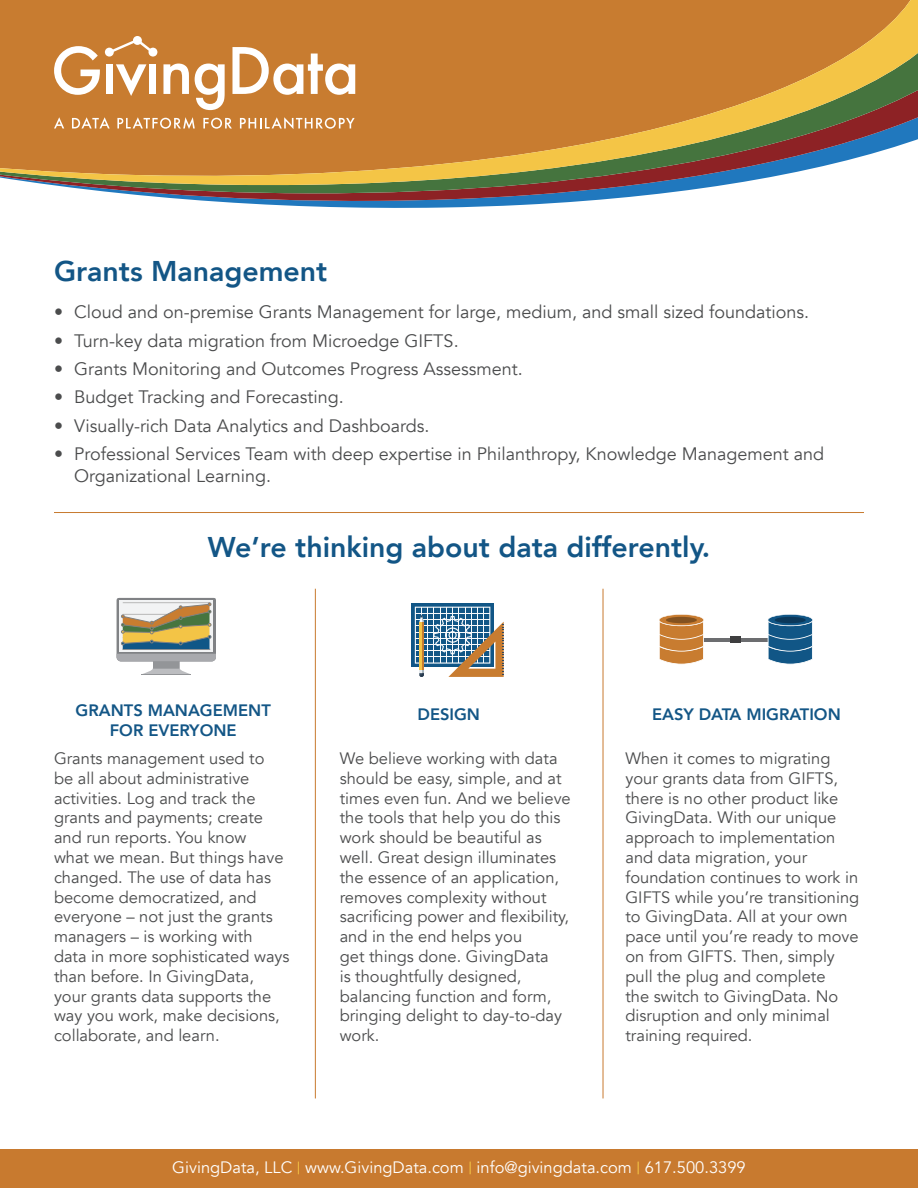
<style>
.page{position:relative;width:918px;height:1188px;background:#fff}
.page>*{position:absolute;margin:0;border:0;box-sizing:border-box;transform-origin:0 0}
.t1{font:800 28.5px "Avenir";color:#135686}
.t2{font:18px/21.6px "Avenir";color:#4b4c4d}
.t3{font:16.5px/19.8px "Avenir";color:#4b4c4d}
.t4{font:16.5px "Avenir";color:#fff}
.t5{font:800 16.5px/19.8px "Avenir";color:#135686;text-align:center}
.s1{color:#f5c646}
</style>
<div class="page">
<svg style="left:224px;top:202px;width:346px;height:6px;fill:#2078be"></svg>
<svg style="left:129px;top:194px;width:527px;height:8px;background:#726b8a"></svg>
<svg style="left:60px;top:186px;width:657px;height:8px;background:#6a6863"></svg>
<svg style="left:0;top:0;width:918px;height:186px;background:#be833d"></svg>
<svg style="left:54px;top:117px;width:10px;height:11px"></svg>
<svg style="left:72px;top:117px;width:38px;height:11px"></svg>
<svg style="left:117px;top:117px;width:78px;height:12px"></svg>
<svg style="left:203px;top:118px;width:29px;height:11px"></svg>
<svg style="left:240px;top:117px;width:115px;height:12px"></svg>
<svg style="left:163px;top:64px;width:26px;height:30px"></svg>
<svg style="left:195px;top:64px;width:30px;height:46px"></svg>
<svg style="left:232px;top:47px;width:123px;height:48px"></svg>
<svg style="left:54px;top:36px;width:103px;height:60px"></svg>
<hr style="left:315px;top:589px;width:1px;height:509px;background:#c87a2f">
<hr style="left:603px;top:589px;width:1px;height:509px;background:#c87a2f">
<hr style="left:142px;top:674px;width:49px;height:1px;background:#939598">
<svg style="left:117px;top:598px;width:99px;height:76px"></svg>
<div style="left:411px;top:603px;width:83px;height:64px;background:linear-gradient(to right,#115686,#115686)"></div>
<svg style="left:415px;top:607px;width:89px;height:70px"></svg>
<hr style="left:701px;top:638px;width:70px;height:4px;background:#6c6d70">
<div style="left:730px;top:637px;width:11px;height:6px;background:#3e3e3f"></div>
<svg style="left:659px;top:614px;width:45px;height:51px;background:#d29457"></svg>
<div style="left:666px;top:617px;width:31px;height:6px;background:#835220;border-radius:50%"></div>
<svg style="left:768px;top:614px;width:45px;height:51px;background:#3d759c"></svg>
<div style="left:775px;top:617px;width:31px;height:6px;background:#0b385a;border-radius:50%"></div>
<hr style="left:54px;top:512px;width:810px;height:1px;background:#c87a2f">
<div style="left:0;top:1150px;width:918px;height:38px;background:#c87a2f"></div>
<h1 class="t1" style="left:54px;top:249px;width:275px">Grants Management</h1>
<p class="t2" style="left:54px;top:302px;width:757px">• Cloud and on-premise Grants Management for large, medium, and small sized foundations.</p>
<p class="t2" style="left:54px;top:330px;width:406px">• Turn-key data migration from Microedge GIFTS.</p>
<p class="t2" style="left:54px;top:358px;width:470px">• Grants Monitoring and Outcomes Progress Assessment.</p>
<p class="t2" style="left:54px;top:387px;width:291px">• Budget Tracking and Forecasting.</p>
<p class="t2" style="left:54px;top:415px;width:377px">• Visually-rich Data Analytics and Dashboards.</p>
<p class="t2" style="left:74px;top:443px;width:752px;text-indent:-20px">• Professional Services Team with deep expertise in Philanthropy, Knowledge Management and<br>Organizational Learning.</p>
<h1 class="t1" style="left:208px;top:525px;width:504px">We’re thinking about data differently.</h1>
<p class="t5" style="left:76px;top:701px;width:197px">GRANTS MANAGEMENT<br>FOR EVERYONE</p>
<p class="t5" style="left:417px;top:705px;width:64px">DESIGN</p>
<p class="t5" style="left:652px;top:705px;width:190px">EASY DATA MIGRATION</p>
<p class="t3" style="left:54px;top:749px;width:237px">Grants management used to<br>be all about administrative activities. Log and track the grants and payments; create and run reports. You know<br>what we mean. But things have changed. The use of data has become democratized, and everyone – not just the grants managers – is working with<br>data in more sophisticated ways than before. In GivingData, your grants data supports the way you work, make decisions, collaborate, and learn.</p>
<p class="t3" style="left:340px;top:749px;width:233px">We believe working with data should be easy, simple, and at times even fun. And we believe the tools that help you do this work should be beautiful as well. Great design illuminates the essence of an application, removes complexity without sacrificing power and flexibility, and in the end helps you<br>get things done. GivingData<br>is thoughtfully designed, balancing function and form, bringing delight to day-to-day work.</p>
<p class="t3" style="left:625px;top:749px;width:235px">When it comes to migrating your grants data from GIFTS, there is no other product like<br>GivingData. With our unique approach to implementation and data migration, your foundation continues to work in<br>GIFTS while you’re transitioning to GivingData. All at your own pace until you’re ready to move on from GIFTS. Then, simply pull the plug and complete<br>the switch to GivingData. No disruption and only minimal training required.</p>
<p class="t4" style="left:172px;top:1157px;width:575px">GivingData, LLC <span class="s1">|</span> www.GivingData.com <span class="s1">|</span> info@givingdata.com <span class="s1">|</span> 617.500.3399</p>
</div>
